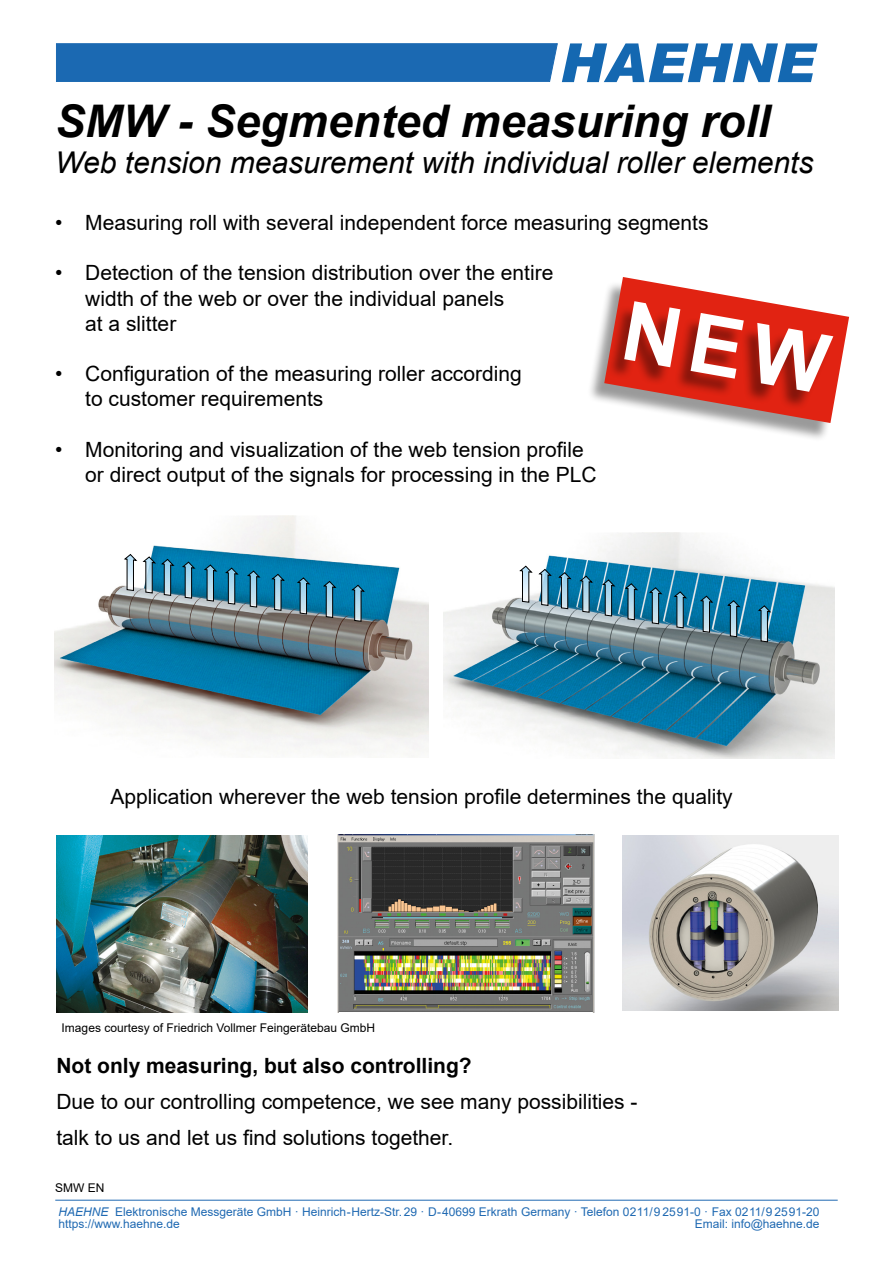
<style>
.page{position:relative;width:893px;height:1263px;background:#fff}
.page>*{position:absolute;margin:0;border:0;box-sizing:border-box;transform-origin:0 0}
.t1{font:italic 700 45px "Arial";color:#000}
.t2{font:italic 30px "Arial";color:#000}
.t3{font:21px/25.2px "Arial";color:#000}
.t4{font:12px/11.7px "Arial";color:#1f69b2}
.t5{font:12px "Arial";color:#000}
.s1{font-weight:700}
.s2{font-style:italic}
</style>
<div class="page">
<hr style="left:55px;top:1200px;width:783px;height:1px;background:#1f69b2">
<svg style="left:56px;top:43px;width:762px;height:39px;background:#3b7ebd"></svg>
<div style="left:587px;top:281px;width:260px;height:161px;background:#000;opacity:.4"></div>
<img style="left:54px;top:516px;width:375px;height:241px">
<svg style="left:352px;top:585px;width:12px;height:37px"></svg>
<svg style="left:324px;top:581px;width:12px;height:37px"></svg>
<svg style="left:298px;top:578px;width:12px;height:37px"></svg>
<svg style="left:272px;top:574px;width:12px;height:37px"></svg>
<svg style="left:248px;top:571px;width:12px;height:37px"></svg>
<svg style="left:226px;top:568px;width:12px;height:37px"></svg>
<svg style="left:204px;top:565px;width:13px;height:37px"></svg>
<svg style="left:183px;top:562px;width:12px;height:37px"></svg>
<svg style="left:162px;top:559px;width:12px;height:37px"></svg>
<svg style="left:143px;top:557px;width:12px;height:37px"></svg>
<svg style="left:124px;top:554px;width:13px;height:37px"></svg>
<img style="left:56px;top:835px;width:251px;height:178px">
<img style="left:623px;top:835px;width:216px;height:176px">
<img style="left:444px;top:532px;width:391px;height:226px">
<svg style="left:758px;top:606px;width:12px;height:37px"></svg>
<svg style="left:728px;top:600px;width:12px;height:38px"></svg>
<svg style="left:701px;top:596px;width:12px;height:37px"></svg>
<svg style="left:674px;top:592px;width:12px;height:37px"></svg>
<svg style="left:650px;top:587px;width:12px;height:38px"></svg>
<svg style="left:625px;top:583px;width:12px;height:38px"></svg>
<svg style="left:603px;top:580px;width:12px;height:37px"></svg>
<svg style="left:580px;top:576px;width:12px;height:37px"></svg>
<svg style="left:559px;top:572px;width:12px;height:37px"></svg>
<svg style="left:539px;top:569px;width:12px;height:37px"></svg>
<svg style="left:520px;top:566px;width:12px;height:37px"></svg>
<img style="left:338px;top:835px;width:256px;height:177px">
<svg style="left:604px;top:277px;width:245px;height:146px"></svg>
<p class="t1" style="left:55px;top:91px;width:717px">SMW - Segmented measuring roll</p>
<p class="t2" style="left:55px;top:143px;width:760px">Web tension measurement with individual roller elements</p>
<p class="t3" style="left:55px;top:210px;width:655px">• Measuring roll with several independent force measuring segments</p>
<p class="t3" style="left:85px;top:260px;width:470px;text-indent:-30px">• Detection of the tension distribution over the entire width of the web or over the individual panels<br>at a slitter</p>
<p class="t3" style="left:85px;top:361px;width:438px;text-indent:-30px">• Configuration of the measuring roller according to customer requirements</p>
<p class="t3" style="left:55px;top:437px;width:530px">• Monitoring and visualization of the web tension profile</p>
<p class="t3" style="left:85px;top:462px;width:513px">or direct output of the signals for processing in the PLC</p>
<p class="t3" style="left:111px;top:784px;width:624px">Application wherever the web tension profile determines the quality</p>
<p class="t5" style="left:62px;top:1020px;width:315px">Images courtesy of Friedrich Vollmer Feingerätebau GmbH</p>
<p class="t3" style="left:56px;top:1047px;width:583px;line-height:36px"><span class="s1">Not only measuring, but also controlling?<br></span>Due to our controlling competence, we see many possibilities - talk to us and let us find solutions together.</p>
<p class="t5" style="left:55px;top:1180px;width:51px">SMW EN</p>
<p class="t4" style="left:58px;top:1206px;width:763px"><span class="s2">HAEHNE</span> Elektronische Messgeräte GmbH · Heinrich-Hertz-Str. 29 · D-40699 Erkrath Germany · Telefon 0211/9 25 91-0 · Fax 0211/9 25 91-20 https://www.haehne.de</p>
<p class="t4" style="left:695px;top:1217px;width:126px">Email: info@haehne.de</p>
</div>
